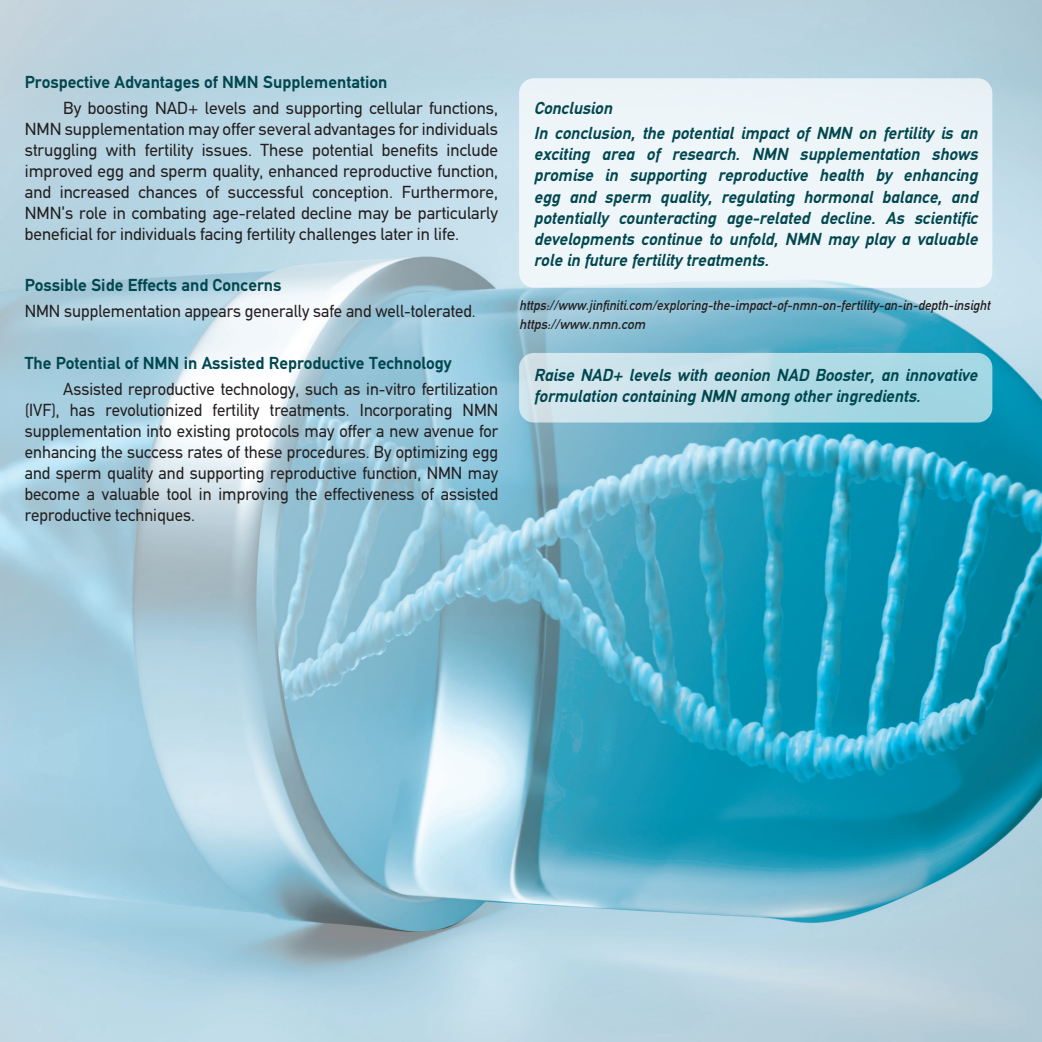
<style>
.page{position:relative;width:1042px;height:1042px;background:#fff}
.page>*{position:absolute;margin:0;border:0;box-sizing:border-box;transform-origin:0 0}
.t1{font:17.5px/21px "PF Din Text";color:#231f20;text-align:justify}
.t2{font:italic 700 17.5px/21px "PF Din Text";color:#01474f}
.t3{font:700 17.5px "PF Din Text";color:#01474f}
.t4{font:italic 500 14px/18.9px "PF Din Text";color:#231f20;scale:.96 1}
</style>
<div class="page">
<img style="left:0;top:0;width:1042px;height:1042px">
<div style="left:519px;top:353px;width:473px;height:69px;background:linear-gradient(to right,#dae7ed,#9ad4e1);border-radius:15px"></div>
<div style="left:519px;top:78px;width:473px;height:210px;background:#eef6f9;border-radius:15px"></div>
<p class="t3" style="left:25px;top:71px;width:364px">Prospective Advantages of NMN Supplementation</p>
<p class="t1" style="left:25px;top:97px;width:475px;text-indent:38px">By boosting NAD+ levels and supporting cellular functions, NMN supplementation may offer several advantages for individuals struggling with fertility issues. These potential benefits include improved egg and sperm quality, enhanced reproductive function, and increased chances of successful conception. Furthermore, NMN’s role in combating age-related decline may be particularly beneficial for individuals facing fertility challenges later in life.</p>
<p class="t3" style="left:25px;top:275px;width:258px">Possible Side Effects and Concerns</p>
<p class="t1" style="left:25px;top:301px;width:452px">NMN supplementation appears generally safe and well-tolerated.</p>
<p class="t3" style="left:25px;top:353px;width:428px">The Potential of NMN in Assisted Reproductive Technology</p>
<p class="t1" style="left:25px;top:379px;width:475px;text-indent:38px">Assisted reproductive technology, such as in-vitro fertilization (IVF), has revolutionized fertility treatments. Incorporating NMN supplementation into existing protocols may offer a new avenue for enhancing the success rates of these procedures. By optimizing egg and sperm quality and supporting reproductive function, NMN may become a valuable tool in improving the effectiveness of assisted reproductive techniques.</p>
<p class="t2" style="left:534px;top:95px;width:445px;line-height:25.9px">Conclusion<br>In conclusion, the potential impact of NMN on fertility is an</p>
<p class="t2" style="left:534px;top:144px;width:445px;text-align:justify">exciting area of research. NMN supplementation shows promise in supporting reproductive health by enhancing egg and sperm quality, regulating hormonal balance, and potentially counteracting age-related decline. As scientific developments continue to unfold, NMN may play a valuable role in future fertility treatments.</p>
<p class="t4" style="left:519px;top:296px;width:492px">https://www.jinfiniti.com/exploring-the-impact-of-nmn-on-fertility-an-in-depth-insight https://www.nmn.com</p>
<p class="t2" style="left:534px;top:365px;width:445px">Raise NAD+ levels with aeonion NAD Booster, an innovative formulation containing NMN among other ingredients.</p>
</div>
